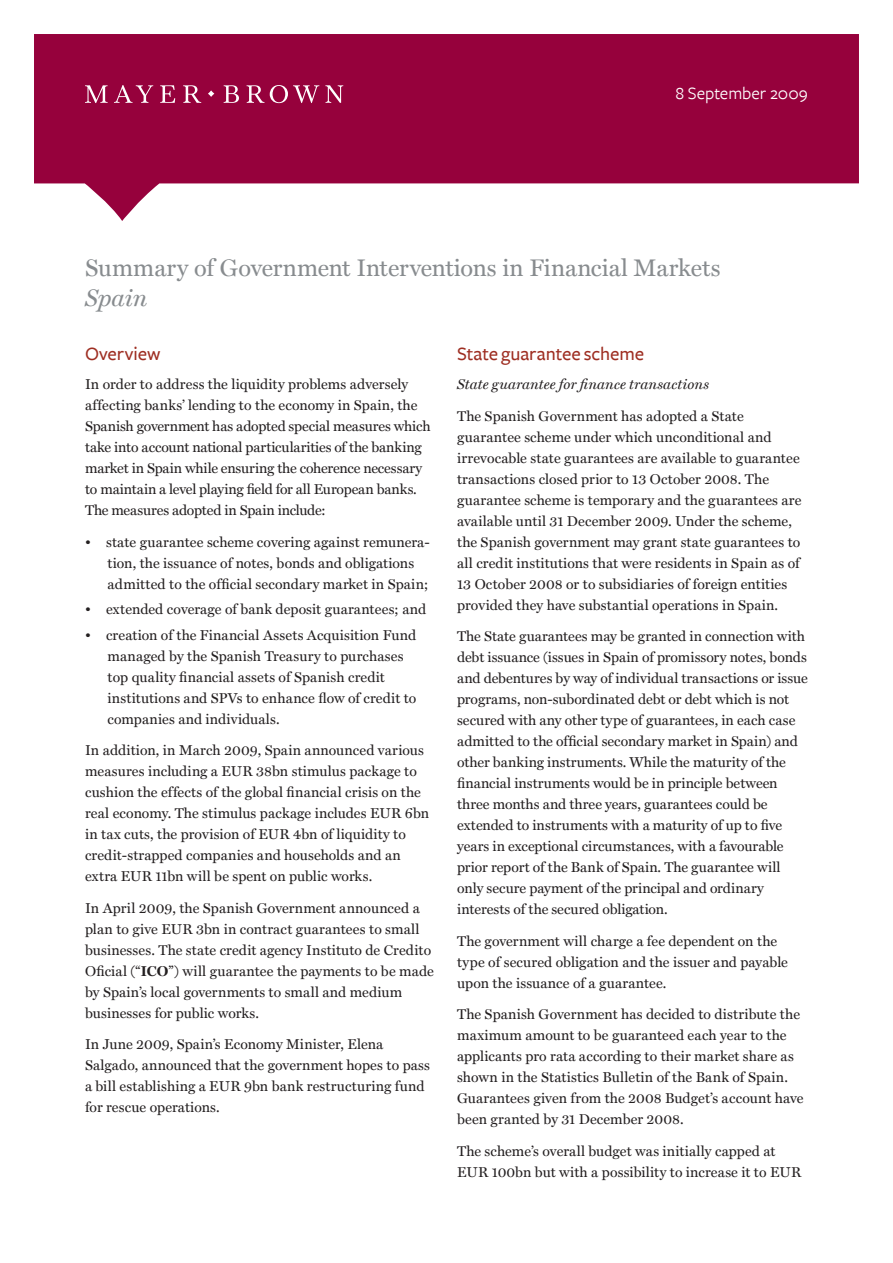
<style>
.page{position:relative;width:893px;height:1263px;background:#fff}
.page>*{position:absolute;margin:0;border:0;box-sizing:border-box;transform-origin:0 0}
.t1{font:24px "Miller Text";letter-spacing:-.005em;color:#888c8f}
.t2{font:italic 24px "Miller Text";letter-spacing:-.005em;color:#888c8f}
.t3{font:500 19.5px "Freight Sans";color:#9e2e22}
.t4{font:18px "Freight Sans";color:#fff}
.t5{font:14.25px/21px "Miller Text";letter-spacing:.005em;color:#231f20}
.t6{font:italic 14.25px "Miller Text";letter-spacing:.01em;color:#231f20}
.s1{font-weight:700}
</style>
<div class="page">
<svg style="left:34px;top:34px;width:825px;height:187px;fill:#96013c"></svg>
<svg style="left:85px;top:85px;width:258px;height:18px;background:#ad3866"></svg>
<p class="t4" style="left:675px;top:84px;width:134px">8 September 2009</p>
<h1 class="t1" style="left:85px;top:254px;width:637px">Summary of Government Interventions in Financial Markets</h1>
<h1 class="t2" style="left:85px;top:284px;width:64px">Spain</h1>
<h2 class="t3" style="left:85px;top:343px;width:77px">Overview</h2>
<p class="t5" style="left:85px;top:374px;width:347px">In order to address the liquidity problems adversely affecting banks’ lending to the economy in Spain, the Spanish government has adopted special measures which take into account national particularities of the banking market in Spain while ensuring the coherence necessary to maintain a level playing field for all European banks.<br>The measures adopted in Spain include:</p>
<p class="t5" style="left:108px;top:531px;width:324px;text-indent:-23px">• state guarantee scheme covering against remunera&shy;tion, the issuance of notes, bonds and obligations admitted to the official secondary market in Spain;</p>
<p class="t5" style="left:85px;top:599px;width:343px">• extended coverage of bank deposit guarantees; and</p>
<p class="t5" style="left:108px;top:624px;width:310px;text-indent:-23px">• creation of the Financial Assets Acquisition Fund managed by the Spanish Treasury to purchases top quality financial assets of Spanish credit institutions and SPVs to enhance flow of credit to companies and individuals.</p>
<p class="t5" style="left:85px;top:740px;width:346px">In addition, in March 2009, Spain announced various measures including a EUR 38bn stimulus package to cushion the effects of the global financial crisis on the real economy. The stimulus package includes EUR 6bn in tax cuts, the provision of EUR 4bn of liquidity to credit-strapped companies and households and an extra EUR 11bn will be spent on public works.</p>
<p class="t5" style="left:85px;top:897px;width:350px">In April 2009, the Spanish Government announced a plan to give EUR 3bn in contract guarantees to small businesses. The state credit agency Instituto de Credito Oficial (“<span class="s1">ICO</span>”) will guarantee the payments to be made by Spain’s local governments to small and medium businesses for public works.</p>
<p class="t5" style="left:85px;top:1034px;width:347px">In June 2009, Spain’s Economy Minister, Elena Salgado, announced that the government hopes to pass a bill establishing a EUR 9bn bank restructuring fund for rescue operations.</p>
<h2 class="t3" style="left:457px;top:343px;width:189px">State guarantee scheme</h2>
<p class="t6" style="left:457px;top:376px;width:254px">State guarantee for finance transactions</p>
<p class="t5" style="left:457px;top:405px;width:346px">The Spanish Government has adopted a State guarantee scheme under which unconditional and irrevocable state guarantees are available to guarantee transactions closed prior to 13 October 2008. The guarantee scheme is temporary and the guarantees are available until 31 December 2009. Under the scheme, the Spanish government may grant state guarantees to all credit institutions that were residents in Spain as of 13 October 2008 or to subsidiaries of foreign entities provided they have substantial operations in Spain.</p>
<p class="t5" style="left:457px;top:626px;width:352px">The State guarantees may be granted in connection with debt issuance (issues in Spain of promissory notes, bonds and debentures by way of individual transactions or issue programs, non-subordinated debt or debt which is not secured with any other type of guarantees, in each case admitted to the official secondary market in Spain) and other banking instruments. While the maturity of the financial instruments would be in principle between three months and three years, guarantees could be extended to instruments with a maturity of up to five years in exceptional circumstances, with a favourable prior report of the Bank of Spain. The guarantee will only secure payment of the principal and ordinary interests of the secured obligation.</p>
<p class="t5" style="left:457px;top:930px;width:332px">The government will charge a fee dependent on the type of secured obligation and the issuer and payable upon the issuance of a guarantee.</p>
<p class="t5" style="left:457px;top:1004px;width:348px">The Spanish Government has decided to distribute the maximum amount to be guaranteed each year to the applicants pro rata according to their market share as shown in the Statistics Bulletin of the Bank of Spain.<br>Guarantees given from the 2008 Budget’s account have been granted by 31 December 2008.</p>
<p class="t5" style="left:457px;top:1140px;width:346px">The scheme’s overall budget was initially capped at<br>EUR 100bn but with a possibility to increase it to EUR</p>
</div>
